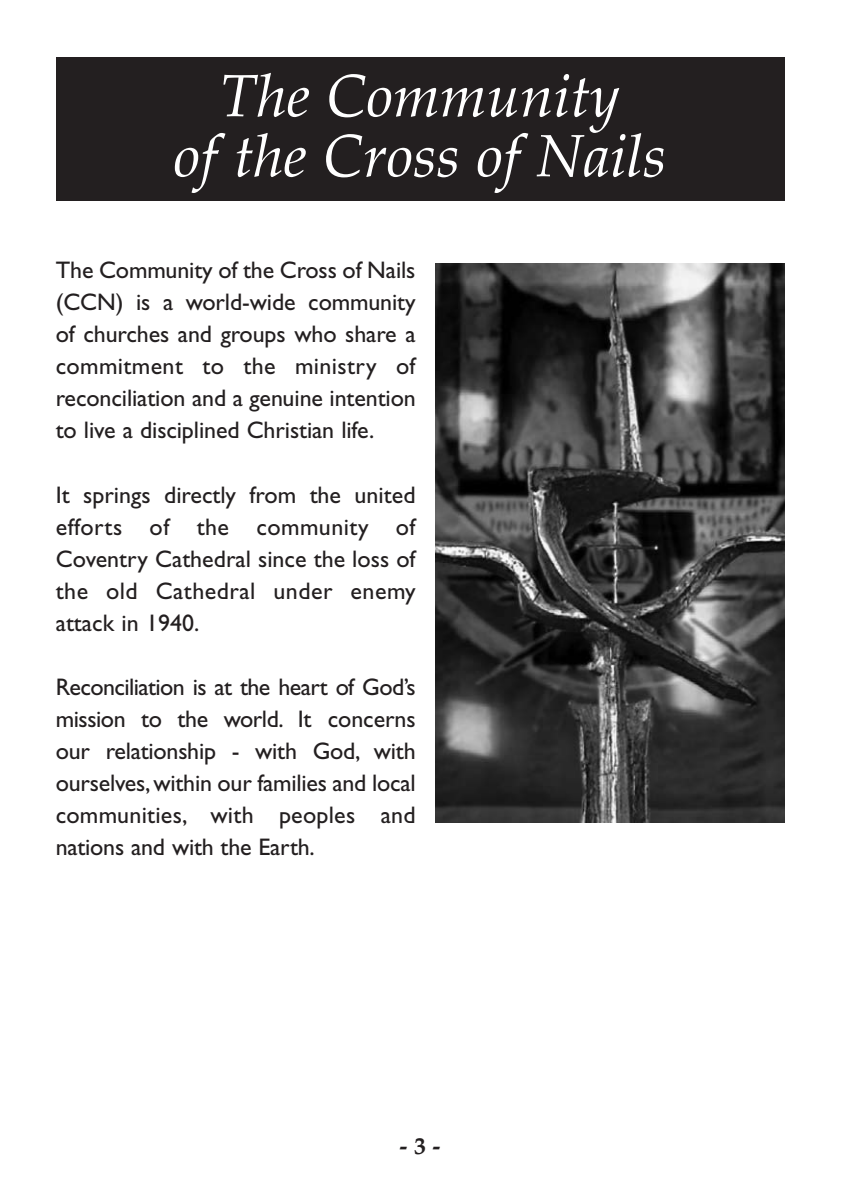
<style>
.page{position:relative;width:842px;height:1191px;background:#fff}
.page>*{position:absolute;margin:0;border:0;box-sizing:border-box;transform-origin:0 0}
.t1{font:italic 60px/60px "Palatino";color:#fff;text-align:center}
.t2{font:24px/32px "Gill Sans";color:#231f20;text-align:justify}
.t3{font:700 24px "Palatino";color:#231f20}
</style>
<div class="page">
<div style="left:56px;top:57px;width:728px;height:144px;background:#231f20"></div>
<img style="left:436px;top:263px;width:348px;height:559px">
<h1 class="t1" style="left:174px;top:72px;width:494px">The Community<br>of the Cross of Nails</h1>
<p class="t2" style="left:56px;top:254px;width:362px">The Community of the Cross of Nails (CCN) is a world-wide community of churches and groups who share a commitment to the ministry of reconciliation and a genuine intention to live a disciplined Christian life.</p>
<p class="t2" style="left:56px;top:478px;width:361px">It springs directly from the united efforts of the community of Coventry Cathedral since the loss of the old Cathedral under enemy attack in 1940.</p>
<p class="t2" style="left:56px;top:670px;width:361px">Reconciliation is at the heart of God’s mission to the world. It concerns our relationship - with God, with ourselves,within our families and local communities, with peoples and nations and with the Earth.</p>
<p class="t3" style="left:399px;top:1131px;width:43px">- 3 -</p>
</div>
